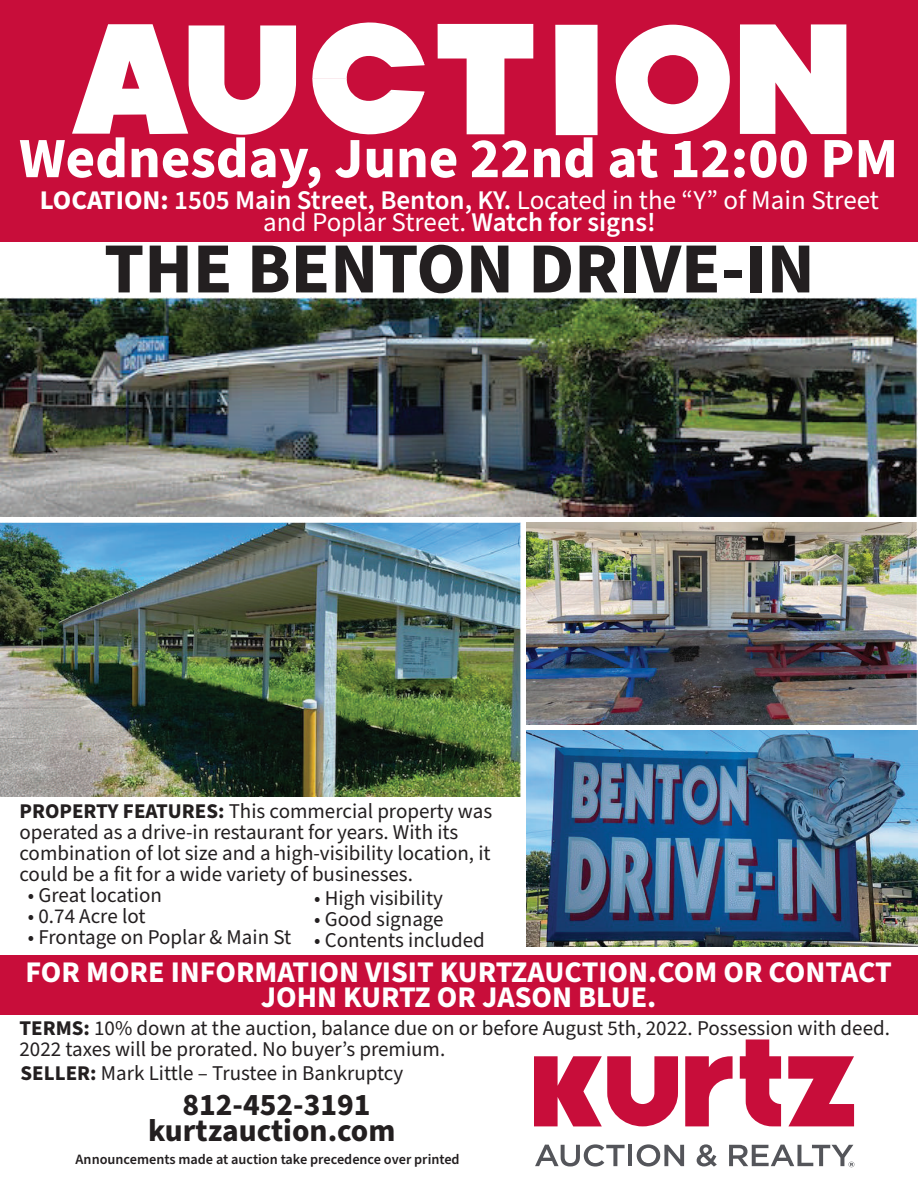
<style>
.page{position:relative;width:918px;height:1188px;background:#fff}
.page>*{position:absolute;margin:0;border:0;box-sizing:border-box;transform-origin:0 0}
.t1{font:700 72px "Source Sans Pro";color:#231f20}
.t2{font:700 57px "Source Sans Pro";color:#fff}
.t3{font:700 31.5px "Source Sans Pro";color:#231f20}
.t4{font:700 30px/25.5px "Source Sans Pro";color:#fff;text-align:center}
.t5{font:27px/22.5px "Source Sans Pro";color:#fff;text-align:center}
.t6{font:21px/21px "Source Sans Pro";color:#231f20}
.t7{font:600 14.25px "Source Sans Pro";color:#231f20}
.s1{font-weight:700}
.s2{font-weight:600}
</style>
<div class="page">
<div style="left:0;top:0;width:918px;height:242px;background:#c80d3a"></div>
<svg style="left:72px;top:24px;width:224px;height:111px"></svg>
<svg style="left:312px;top:23px;width:113px;height:112px"></svg>
<svg style="left:740px;top:24px;width:106px;height:110px;background:#f6d8df"></svg>
<svg style="left:616px;top:25px;width:114px;height:109px"></svg>
<svg style="left:438px;top:24px;width:95px;height:110px"></svg>
<div style="left:555px;top:25px;width:43px;height:110px;background:#fff"></div>
<img style="left:526px;top:522px;width:391px;height:202px">
<img style="left:0;top:297px;width:918px;height:219px">
<img style="left:526px;top:730px;width:392px;height:216px">
<div style="left:0;top:956px;width:918px;height:60px;background:#c80d3a"></div>
<svg style="left:788px;top:1056px;width:66px;height:70px"></svg>
<svg style="left:685px;top:1056px;width:48px;height:70px"></svg>
<svg style="left:740px;top:1040px;width:41px;height:86px"></svg>
<svg style="left:534px;top:1056px;width:144px;height:70px"></svg>
<svg style="left:535px;top:1144px;width:90px;height:23px"></svg>
<hr style="left:628px;top:1145px;width:4px;height:21px;background:#54555a">
<svg style="left:637px;top:1144px;width:47px;height:23px"></svg>
<svg style="left:697px;top:1144px;width:20px;height:23px"></svg>
<svg style="left:729px;top:1145px;width:125px;height:22px"></svg>
<img style="left:0;top:522px;width:521px;height:274px">
<h2 class="t2" style="left:19px;top:120px;width:881px">Wednesday, June 22nd at 12:00 PM</h2>
<p class="t5" style="left:40px;top:190px;width:841px"><span class="s1">LOCATION:</span> <span class="s2">1505 Main Street, Benton, KY.</span> Located in the “Y” of Main Street and Poplar Street. <span class="s2">Watch for signs!</span></p>
<h1 class="t1" style="left:104px;top:220px;width:712px">THE BENTON DRIVE-IN</h1>
<p class="t6" style="left:20px;top:802px;width:474px"><span class="s1">PROPERTY FEATURES:</span> This commercial property was operated as a drive-in restaurant for years. With its combination of lot size and a high-visibility location, it could be a fit for a wide variety of businesses.</p>
<p class="t6" style="left:28px;top:885px;width:135px">• Great location</p>
<p class="t6" style="left:28px;top:906px;width:119px">• 0.74 Acre lot</p>
<p class="t6" style="left:28px;top:927px;width:265px">• Frontage on Poplar &amp; Main St</p>
<p class="t6" style="left:314px;top:888px;width:131px">• High visibility</p>
<p class="t6" style="left:314px;top:909px;width:131px">• Good signage</p>
<p class="t6" style="left:314px;top:930px;width:172px">• Contents included</p>
<h3 class="t4" style="left:25px;top:960px;width:868px">FOR MORE INFORMATION VISIT KURTZAUCTION.COM OR CONTACT<br>JOHN KURTZ OR JASON BLUE.</h3>
<p class="t6" style="left:20px;top:1018px;width:872px"><span class="s1">TERMS:</span> 10% down at the auction, balance due on or before August 5th, 2022. Possession with deed.<br>2022 taxes will be prorated. No buyer’s premium.</p>
<p class="t6" style="left:21px;top:1063px;width:384px"><span class="s1">SELLER:</span> Mark Little – Trustee in Bankruptcy</p>
<h3 class="t3" style="left:182px;top:1083px;width:190px">812-452-3191</h3>
<p class="t7" style="left:76px;top:1150px;width:386px">Announcements made at auction take precedence over printed</p>
<h3 class="t3" style="left:148px;top:1109px;width:249px">kurtzauction.com</h3>
</div>
